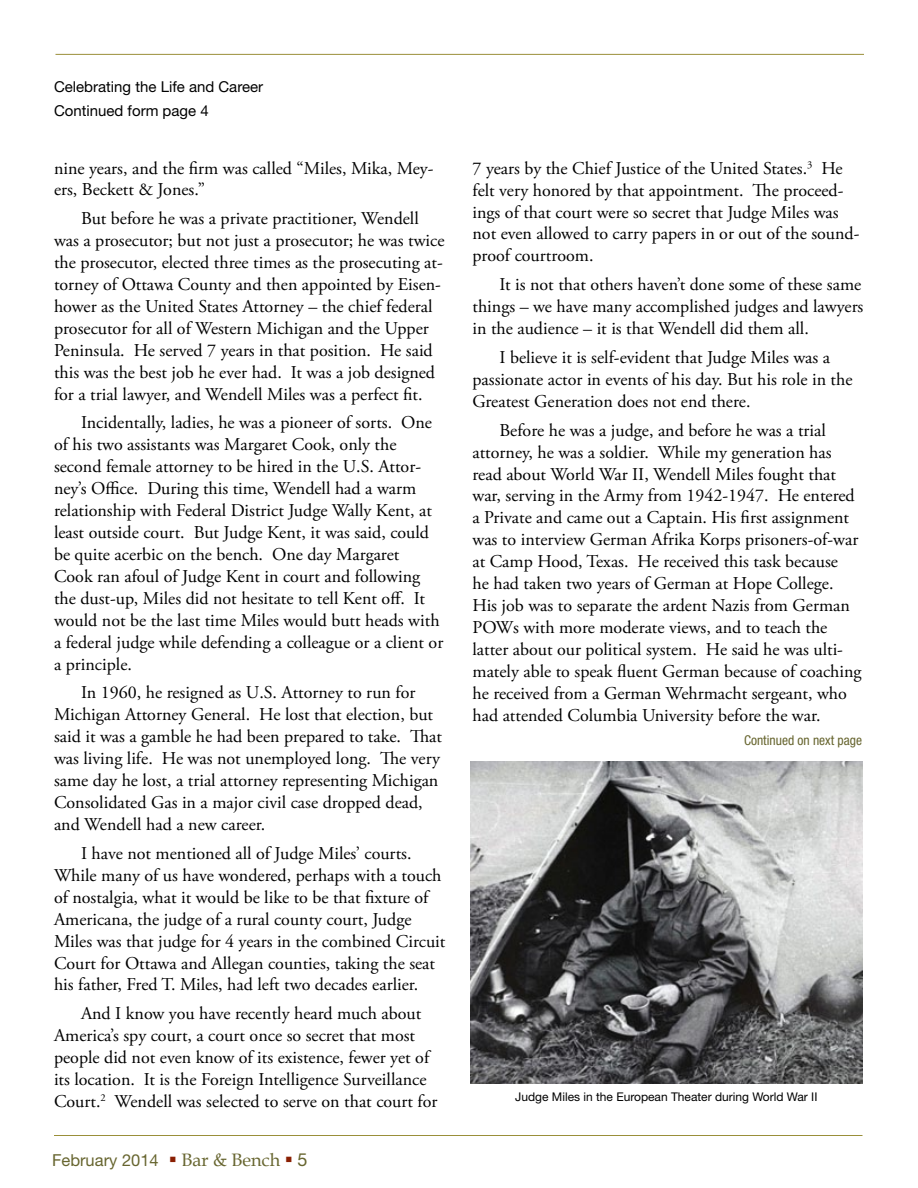
<style>
.page{position:relative;width:918px;height:1188px;background:#fff}
.page>*{position:absolute;margin:0;border:0;box-sizing:border-box;transform-origin:0 0}
.t1{font:18px/21.9px "Adobe Garamond Pro";color:#000}
.t2{font:16.5px "Helvetica Neue LT Std";color:#67652f}
.t3{font:15px/24.8px "Helvetica Neue LT Std";color:#000}
.t4{font:condensed 13.5px "Helvetica Neue LT Std";color:#67652f}
.t5{font:12px "Helvetica Neue LT Std";color:#000}
.s1{color:#8a1f03}
.s2{font-family:"Book Antiqua";font-size:18px}
.s3{font-size:18px}
</style>
<div class="page">
<hr style="left:54px;top:1135px;width:808px;height:1px;background:#9a8f39">
<hr style="left:56px;top:54px;width:808px;height:1px;background:#9a8f39">
<img style="left:471px;top:762px;width:391px;height:321px">
<p class="t3" style="left:54px;top:74px;width:211px">Celebrating the Life and Career<br>Continued form page 4</p>
<p class="t1" style="left:54px;top:158px;width:381px">nine years, and the firm was called “Miles, Mika, Mey&shy;ers, Beckett &amp; Jones.”</p>
<p class="t1" style="left:54px;top:208px;width:392px;text-indent:27px">But before he was a private practitioner, Wendell was a prosecutor; but not just a prosecutor; he was twice the prosecutor, elected three times as the prosecuting at&shy;torney of Ottawa County and then appointed by Eisen&shy;hower as the United States Attorney – the chief federal prosecutor for all of Western Michigan and the Upper Peninsula. He served 7 years in that position. He said this was the best job he ever had. It was a job designed for a trial lawyer, and Wendell Miles was a perfect fit.</p>
<p class="t1" style="left:54px;top:412px;width:391px;text-indent:27px">Incidentally, ladies, he was a pioneer of sorts. One of his two assistants was Margaret Cook, only the second female attorney to be hired in the U.S. Attor&shy;ney’s Office. During this time, Wendell had a warm relationship with Federal District Judge Wally Kent, at least outside court. But Judge Kent, it was said, could be quite acerbic on the bench. One day Margaret<br>Cook ran afoul of Judge Kent in court and following the dust-up, Miles did not hesitate to tell Kent off. It would not be the last time Miles would butt heads with a federal judge while defending a colleague or a client or a principle.</p>
<p class="t1" style="left:54px;top:682px;width:389px;text-indent:27px">In 1960, he resigned as U.S. Attorney to run for Michigan Attorney General. He lost that election, but said it was a gamble he had been prepared to take. That was living life. He was not unemployed long. The very same day he lost, a trial attorney representing Michigan Consolidated Gas in a major civil case dropped dead, and Wendell had a new career.</p>
<p class="t1" style="left:54px;top:843px;width:393px;text-indent:27px">I have not mentioned all of Judge Miles’ courts.<br>While many of us have wondered, perhaps with a touch of nostalgia, what it would be like to be that fixture of Americana, the judge of a rural county court, Judge Miles was that judge for 4 years in the combined Circuit Court for Ottawa and Allegan counties, taking the seat his father, Fred T. Miles, had left two decades earlier.</p>
<p class="t1" style="left:54px;top:1003px;width:385px;text-indent:27px">And I know you have recently heard much about America’s spy court, a court once so secret that most people did not even know of its existence, fewer yet of its location. It is the Foreign Intelligence Surveillance Court.<sup>2</sup> Wendell was selected to serve on that court for</p>
<p class="t2" style="left:52px;top:1150px;width:257px">February 2014 <span class="s1">▪</span> <span class="s2">Bar &amp; Bench</span> <span class="s1">▪</span> <span class="s3">5</span></p>
<p class="t1" style="left:473px;top:157px;width:389px">7 years by the Chief Justice of the United States.<sup>3</sup> He felt very honored by that appointment. The proceed&shy;ings of that court were so secret that Judge Miles was not even allowed to carry papers in or out of the sound&shy;proof courtroom.</p>
<p class="t1" style="left:473px;top:274px;width:392px;text-indent:27px">It is not that others haven’t done some of these same things – we have many accomplished judges and lawyers in the audience – it is that Wendell did them all.</p>
<p class="t1" style="left:473px;top:347px;width:382px;text-indent:27px">I believe it is self-evident that Judge Miles was a passionate actor in events of his day. But his role in the<br>Greatest Generation does not end there.</p>
<p class="t1" style="left:473px;top:419px;width:391px;text-indent:27px">Before he was a judge, and before he was a trial attorney, he was a soldier. While my generation has read about World War II, Wendell Miles fought that war, serving in the Army from 1942-1947. He entered a Private and came out a Captain. His first assignment was to interview German Afrika Korps prisoners-of-war at Camp Hood, Texas. He received this task because<br>he had taken two years of German at Hope College.<br>His job was to separate the ardent Nazis from German POWs with more moderate views, and to teach the latter about our political system. He said he was ulti&shy;mately able to speak fluent German because of coaching he received from a German Wehrmacht sergeant, who had attended Columbia University before the war.</p>
<p class="t4" style="left:744px;top:732px;width:120px">Continued on next page</p>
<p class="t5" style="left:515px;top:1090px;width:304px">Judge Miles in the European Theater during World War II</p>
</div>
